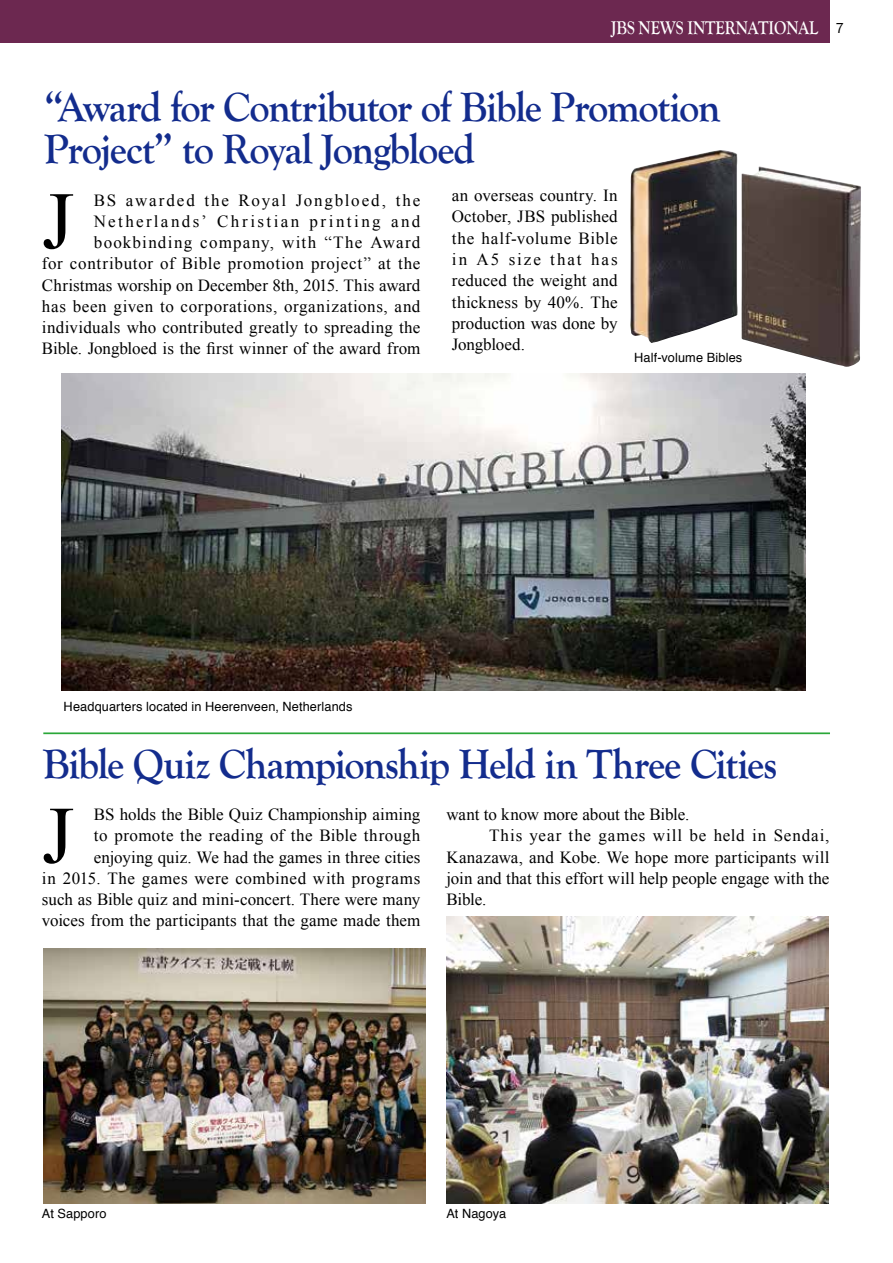
<style>
.page{position:relative;width:893px;height:1263px;background:#fff}
.page>*{position:absolute;margin:0;border:0;box-sizing:border-box;transform-origin:0 0}
.t1{font:81.3px "Times New Roman";color:#000}
.t2{font:700 42.45px/42.5px "Goudy Old Style T";letter-spacing:-.035em;color:#132c8d;scale:.95 1}
.t3{font:700 19.2px "Goudy Old Style T";color:#fff;scale:.83 1}
.t4{font:16.95px/21.3px "Times New Roman";letter-spacing:.015em;color:#000;text-align:right}
.t5{font:16.95px "Times New Roman";letter-spacing:.055em;color:#000}
.t6{font:16.95px "Times New Roman";letter-spacing:-.005em;color:#000}
.t7{font:12.75px "Helvetica";letter-spacing:.01em;color:#000}
.s1{font-family:"Franklin Gothic";font-weight:400;font-size:14.85px;color:#000}
</style>
<div class="page">
<div style="left:0;top:0;width:829px;height:43px;background:#6c2850"></div>
<img style="left:61px;top:374px;width:745px;height:317px">
<img style="left:630px;top:150px;width:231px;height:217px">
<img style="left:43px;top:948px;width:383px;height:256px">
<img style="left:446px;top:917px;width:383px;height:287px">
<hr style="left:43px;top:732px;width:787px;height:2px;background:#2aa738">
<p class="t3" style="left:611px;top:16px;width:282px">JBS NEWS INTERNATIONAL <span class="s1">7</span></p>
<h2 class="t2" style="left:44px;top:86px;width:714px">“Award for Contributor of Bible Promotion<br>Project” to Royal Jongbloed</h2>
<p class="t4" style="left:42px;top:189px;width:380px">BS awarded the Royal Jongbloed, the Netherlands’ Christian printing and bookbinding company, with “The Award<br>for contributor of Bible promotion project” at the Christmas worship on December 8th, 2015. This award has been given to corporations, organizations, and individuals who contributed greatly to spreading the Bible. Jongbloed is the first winner of the award from</p>
<p class="t4" style="left:452px;top:185px;width:167px;text-align:justify">an overseas country. In October, JBS published the half-volume Bible in A5 size that has reduced the weight and thickness by 40%. The production was done by Jongbloed.</p>
<h1 class="t1" style="left:42px;top:166px;width:33px">J</h1>
<p class="t7" style="left:634px;top:347px;width:109px">Half-volume Bibles</p>
<p class="t7" style="left:64px;top:697px;width:290px">Headquarters located in Heerenveen, Netherlands</p>
<h2 class="t2" style="left:43px;top:743px;width:775px">Bible Quiz Championship Held in Three Cities</h2>
<p class="t4" style="left:42px;top:803px;width:380px">BS holds the Bible Quiz Championship aiming<br>to promote the reading of the Bible through enjoying quiz. We had the games in three cities<br>in 2015. The games were combined with programs such as Bible quiz and mini-concert. There were many voices from the participants that the game made them</p>
<p class="t6" style="left:446px;top:803px;width:244px">want to know more about the Bible.</p>
<h1 class="t1" style="left:42px;top:781px;width:33px">J</h1>
<p class="t5" style="left:489px;top:824px;width:342px">This year the games will be held in Sendai,</p>
<p class="t4" style="left:446px;top:846px;width:384px">Kanazawa, and Kobe. We hope more participants will</p>
<p class="t4" style="left:446px;top:867px;width:384px">join and that this effort will help people engage with the</p>
<p class="t4" style="left:446px;top:888px;width:41px">Bible.</p>
<p class="t7" style="left:42px;top:1204px;width:66px">At Sapporo</p>
<p class="t7" style="left:446px;top:1204px;width:61px">At Nagoya</p>
</div>
